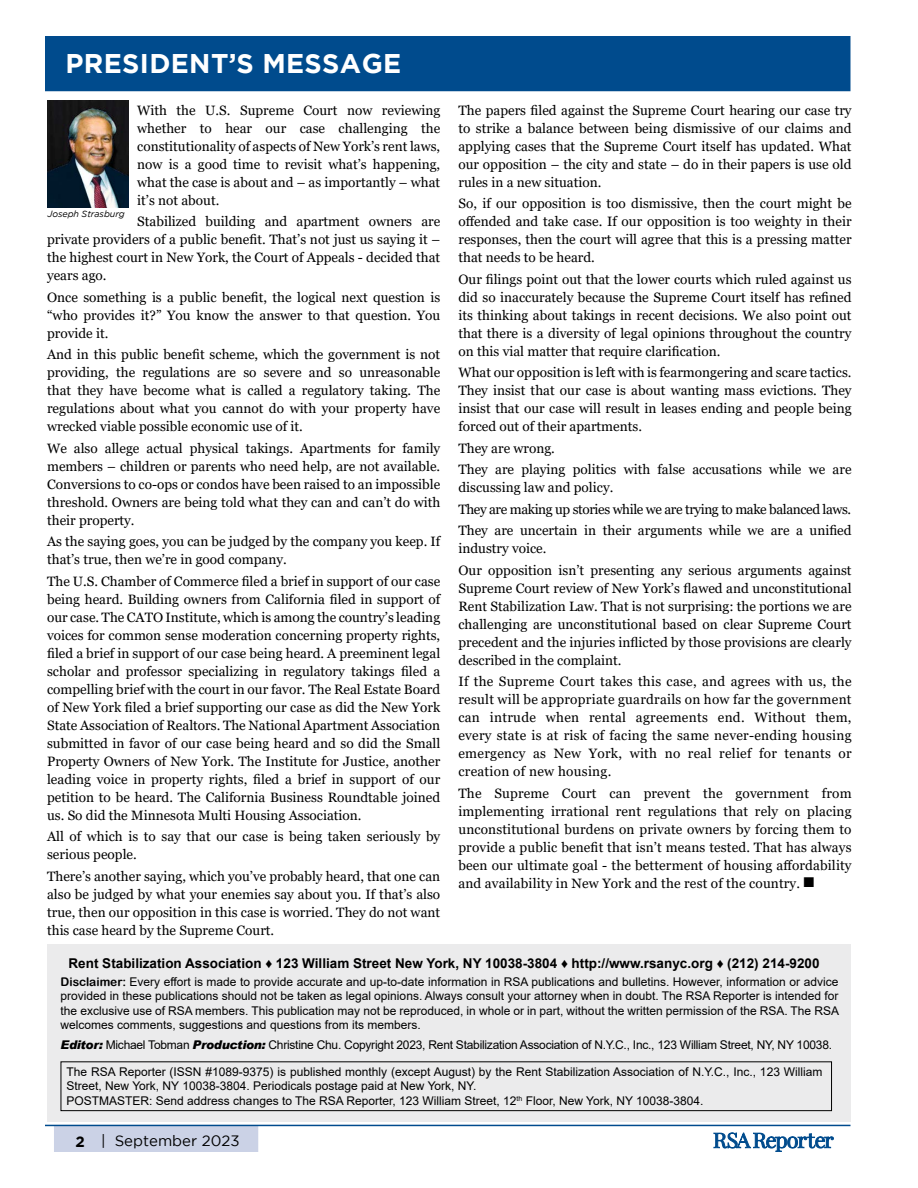
<style>
.page{position:relative;width:918px;height:1188px;background:#fff}
.page>*{position:absolute;margin:0;border:0;box-sizing:border-box;transform-origin:0 0}
.t1{font:700 27px "Gotham";letter-spacing:-.005em;color:#fff}
.t2{font:15px "Gotham";color:#000}
.t3{font:13.65px/18px "Georgia";color:#000;text-align:justify}
.t4{font:700 13.5px "Arial";color:#000}
.t5{font:12px/14.2px "Arial";color:#000;text-align:justify}
.t6{font:12px "Arial";letter-spacing:-.02em;color:#000}
.t7{font:italic 9px "Gotham";letter-spacing:-.005em;color:#000}
.s1{font-family:"Monotype Sorts";font-size:13.5px}
.s2{font-family:"Arial Rounded MT Bold"}
.s3{font-weight:900;font-style:italic}
.s4{font-weight:700}
</style>
<div class="page">
<div style="left:54px;top:1125px;width:204px;height:27px;background:#cbd2e6;border:2px solid #cbd2e6"></div>
<hr style="left:45px;top:1125px;width:805px;height:1px;background:#004b8d">
<svg style="left:713px;top:1132px;width:121px;height:20px"></svg>
<div style="left:45px;top:36px;width:805px;height:55px;background:#004b8d"></div>
<div style="left:47px;top:945px;width:803px;height:177px;background:#ebebec"></div>
<div style="left:61px;top:1062px;width:771px;height:49px;border:1px solid #000"></div>
<img style="left:48px;top:100px;width:80px;height:108px">
<h1 class="t1" style="left:65px;top:47px;width:125px">PRESI DENT</h1>
<h1 class="t1" style="left:229px;top:47px;width:174px">’S M ESSAGE</h1>
<p class="t3" style="left:137px;top:101px;width:305px">With the U.S. Supreme Court now reviewing whether to hear our case challenging the constitutionality of aspects of New York’s rent laws, now is a good time to revisit what’s happening, what the case is about and – as importantly – what it’s not about.</p>
<p class="t3" style="left:47px;top:213px;width:395px;text-indent:90px">Stabilized building and apartment owners are private providers of a public benefit. That’s not just us saying it – the highest court in New York, the Court of Appeals - decided that years ago.</p>
<p class="t3" style="left:47px;top:288px;width:395px">Once something is a public benefit, the logical next question is “who provides it?” You know the answer to that question. You provide it.</p>
<p class="t3" style="left:47px;top:346px;width:395px">And in this public benefit scheme, which the government is not providing, the regulations are so severe and so unreasonable that they have become what is called a regulatory taking. The regulations about what you cannot do with your property have wrecked viable possible economic use of it.</p>
<p class="t3" style="left:47px;top:439px;width:395px">We also allege actual physical takings. Apartments for family members – children or parents who need help, are not available.<br>Conversions to co-ops or condos have been raised to an impossible threshold. Owners are being told what they can and can’t do with their property.</p>
<p class="t3" style="left:47px;top:533px;width:395px">As the saying goes, you can be judged by the company you keep. If that’s true, then we’re in good company.</p>
<p class="t3" style="left:47px;top:572px;width:395px">The U.S. Chamber of Commerce filed a brief in support of our case being heard. Building owners from California filed in support of our case. The CATO Institute, which is among the country’s leading voices for common sense moderation concerning property rights, filed a brief in support of our case being heard. A preeminent legal scholar and professor specializing in regulatory takings filed a compelling brief with the court in our favor. The Real Estate Board of New York filed a brief supporting our case as did the New York State Association of Realtors. The National Apartment Association submitted in favor of our case being heard and so did the Small Property Owners of New York. The Institute for Justice, another leading voice in property rights, filed a brief in support of our petition to be heard. The California Business Roundtable joined us. So did the Minnesota Multi Housing Association.</p>
<p class="t3" style="left:47px;top:828px;width:395px">All of which is to say that our case is being taken seriously by serious people.</p>
<p class="t3" style="left:47px;top:867px;width:395px">There’s another saying, which you’ve probably heard, that one can also be judged by what your enemies say about you. If that’s also true, then our opposition in this case is worried. They do not want this case heard by the Supreme Court.</p>
<h1 class="t1" style="left:66px;top:49px;width:341px">CITY &amp; STATE ROUNDUP</h1>
<p class="t7" style="left:48px;top:209px;width:79px">Joseph Strasburg</p>
<p class="t3" style="left:458px;top:102px;width:395px">The papers filed against the Supreme Court hearing our case try to strike a balance between being dismissive of our claims and applying cases that the Supreme Court itself has updated. What our opposition – the city and state – do in their papers is use old rules in a new situation.</p>
<p class="t3" style="left:458px;top:195px;width:395px">So, if our opposition is too dismissive, then the court might be offended and take case. If our opposition is too weighty in their responses, then the court will agree that this is a pressing matter that needs to be heard.</p>
<p class="t3" style="left:458px;top:271px;width:395px">Our filings point out that the lower courts which ruled against us did so inaccurately because the Supreme Court itself has refined its thinking about takings in recent decisions. We also point out that there is a diversity of legal opinions throughout the country on this vial matter that require clarification.</p>
<p class="t3" style="left:458px;top:364px;width:395px">What our opposition is left with is fearmongering and scare tactics.<br>They insist that our case is about wanting mass evictions. They insist that our case will result in leases ending and people being forced out of their apartments.</p>
<p class="t3" style="left:458px;top:438px;width:395px;line-height:21.5px">They are wrong.<br>They are playing politics with false accusations while we are</p>
<p class="t3" style="left:458px;top:477px;width:395px;line-height:21.5px;text-align:left">discussing law and policy.<br>They are making up stories while we are trying to make balanced laws.<br>They are uncertain in their arguments while we are a unified</p>
<p class="t3" style="left:458px;top:538px;width:395px;line-height:21.5px">industry voice.<br>Our opposition isn’t presenting any serious arguments against</p>
<p class="t3" style="left:458px;top:579px;width:395px">Supreme Court review of New York’s flawed and unconstitutional Rent Stabilization Law. That is not surprising: the portions we are challenging are unconstitutional based on clear Supreme Court precedent and the injuries inflicted by those provisions are clearly described in the complaint.</p>
<p class="t3" style="left:458px;top:673px;width:395px">If the Supreme Court takes this case, and agrees with us, the result will be appropriate guardrails on how far the government can intrude when rental agreements end. Without them, every state is at risk of facing the same never-ending housing emergency as New York, with no real relief for tenants or creation of new housing.</p>
<p class="t3" style="left:458px;top:784px;width:395px">The Supreme Court can prevent the government from implementing irrational rent regulations that rely on placing unconstitutional burdens on private owners by forcing them to provide a public benefit that isn’t means tested. That has always been our ultimate goal - the betterment of housing affordability and availability in New York and the rest of the country. <span class="s1">n</span></p>
<p class="t4" style="left:69px;top:953px;width:753px">Rent Stabilization Association ♦ 123 William Street New York, NY 10038-3804 ♦ http://www.rsanyc.org ♦ (212) 214-9200</p>
<p class="t5" style="left:61px;top:975px;width:780px"><span class="s2">Disclaimer:</span> Every effort is made to provide accurate and up-to-date information in RSA publications and bulletins. However, information or advice provided in these publications should not be taken as legal opinions. Always consult your attorney when in doubt. The RSA Reporter is intended for the exclusive use of RSA members. This publication may not be reproduced, in whole or in part, without the written permission of the RSA. The RSA welcomes comments, suggestions and questions from its members.</p>
<p class="t6" style="left:61px;top:1037px;width:773px"><span class="s3">Editor:</span> Michael Tobman <span class="s3">Production:</span> Christine Chu. Copyright 2023, Rent Stabilization Association of N.Y.C., Inc., 123 William Street, NY, NY 10038.</p>
<p class="t5" style="left:67px;top:1065px;width:757px;text-align:left">The RSA Reporter (ISSN #1089-9375) is published monthly (except August) by the Rent Stabilization Association of N.Y.C., Inc., 123 William<br>Street, New York, NY 10038-3804. Periodicals postage paid at New York, NY.<br>POSTMASTER: Send address changes to The RSA Reporter, 123 William Street, 12<sup>th</sup> Floor, New York, NY 10038-3804.</p>
<p class="t2" style="left:76px;top:1132px;width:165px"><span class="s4">2</span> | September 2023</p>
</div>
